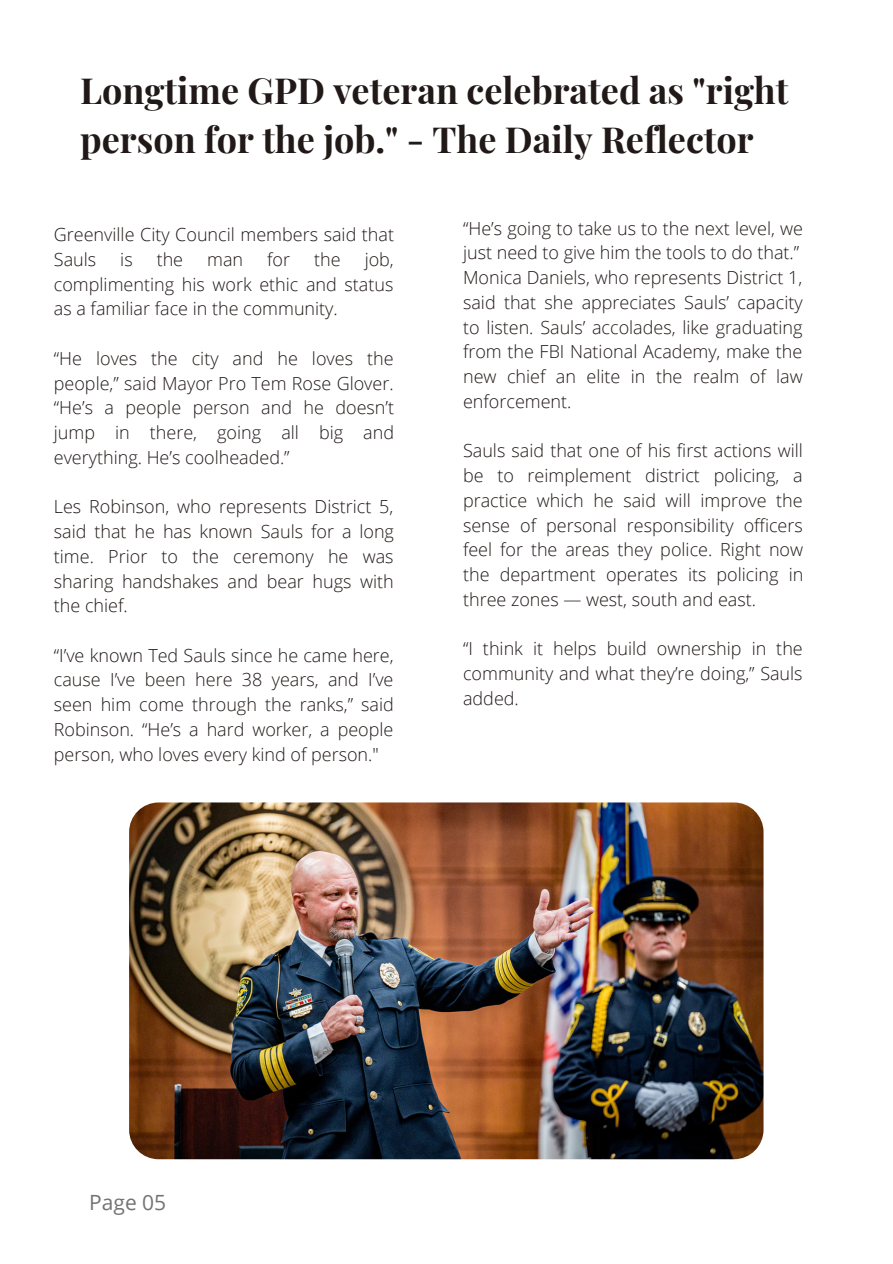
<style>
.page{position:relative;width:893px;height:1264px;background:#fff}
.page>*{position:absolute;margin:0;border:0;box-sizing:border-box;transform-origin:0 0}
.t1{font:700 36px/49.5px "Playfair Display";color:#201917}
.t2{font:21px "Open Sans";color:#737373}
.t3{font:300 18px/24.8px "Open Sans";color:#201917;text-align:justify}
</style>
<div class="page">
<img style="left:129px;top:802px;width:634px;height:357px;border-radius:30px">
<p class="t1" style="left:80px;top:64px;width:709px">Longtime GPD veteran celebrated as "right person for the job." - The Daily Reflector</p>
<p class="t3" style="left:54px;top:222px;width:342px">Greenville City Council members said that<br>Sauls</p>
<p class="t3" style="left:120px;top:246px;width:14px">is</p>
<p class="t3" style="left:157px;top:246px;width:28px">the</p>
<p class="t3" style="left:207px;top:246px;width:37px">man</p>
<p class="t3" style="left:267px;top:246px;width:24px">for</p>
<p class="t3" style="left:314px;top:246px;width:28px">the</p>
<p class="t3" style="left:54px;top:246px;width:341px;text-indent:311px">job, complimenting his work ethic and status as a familiar face in the community.</p>
<p class="t3" style="left:54px;top:345px;width:342px">“He loves the city and he loves the people,” said Mayor Pro Tem Rose Glover. “He’s a people person and he doesn’t jump in there, going all big and everything. He’s coolheaded.”</p>
<p class="t3" style="left:54px;top:494px;width:341px">Les Robinson, who represents District 5, said that he has known Sauls for a long time. Prior to the ceremony he was sharing handshakes and bear hugs with the chief.</p>
<p class="t3" style="left:54px;top:642px;width:341px">“I’ve known Ted Sauls since he came here, cause I’ve been here 38 years, and I’ve seen him come through the ranks,” said Robinson. “He’s a hard worker, a people person, who loves every kind of person."</p>
<p class="t3" style="left:463px;top:215px;width:341px">“He’s going to take us to the next level, we just need to give him the tools to do that.”</p>
<p class="t3" style="left:463px;top:265px;width:341px">Monica Daniels, who represents District 1, said that she appreciates Sauls’ capacity to listen. Sauls’ accolades, like graduating from the FBI National Academy, make the new chief an elite in the realm of law enforcement.</p>
<p class="t3" style="left:463px;top:438px;width:342px">Sauls said that one of his first actions will be to reimplement district policing, a practice which he said will improve the sense of personal responsibility officers feel for the areas they police. Right now the department operates its policing in three zones — west, south and east.</p>
<p class="t3" style="left:463px;top:636px;width:341px">“I think it helps build ownership in the community and what they’re doing,” Sauls added.</p>
<p class="t2" style="left:89px;top:1187px;width:78px">Page 05</p>
</div>
